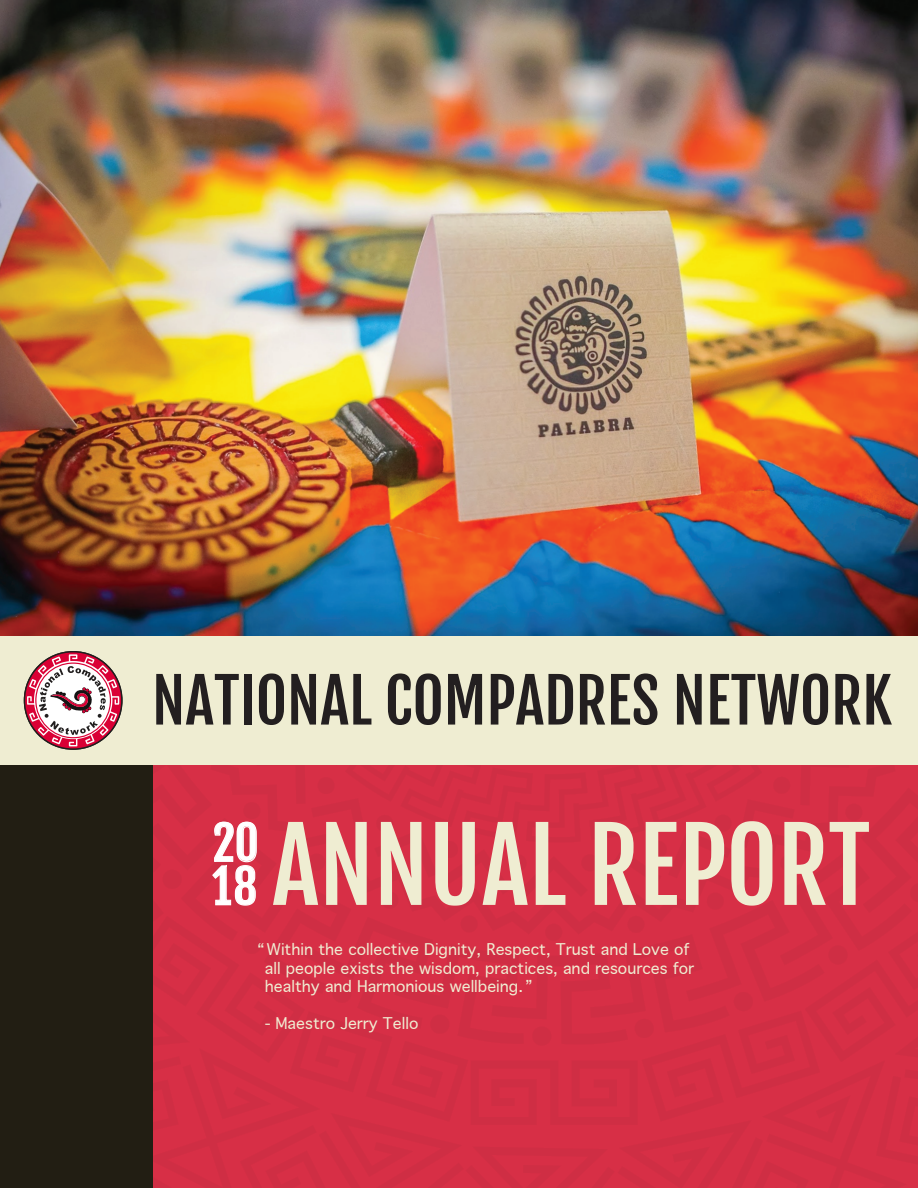
<style>
.page{position:relative;width:918px;height:1188px;background:#221e13}
.page>*{position:absolute;margin:0;border:0;box-sizing:border-box;transform-origin:0 0}
.t1{font:99.45px "Fjalla One";color:#efedd2}
.t2{font:60.75px "Fjalla One";color:#231f20}
.t3{font:46.5px/43.3px "Fjalla One";color:#fff}
.t4{font:15.45px/18.6px "Geneva";color:#efedd2}
</style>
<div class="page">
<img style="left:0;top:0;width:918px;height:636px">
<div style="left:153px;top:761px;width:765px;height:427px;background:#d72f46"></div>
<div style="left:0;top:636px;width:918px;height:129px;background:#efedd2"></div>
<svg style="left:24px;top:651px;width:99px;height:99px"></svg>
<svg style="left:27px;top:654px;width:92px;height:92px;background:#d59ba6"></svg>
<svg style="left:212px;top:821px;width:45px;height:85px"></svg>
<p class="t2" style="left:152px;top:663px;width:742px">NATIONAL COMPADRES NETWORK</p>
<p class="t1" style="left:272px;top:805px;width:600px">ANNUAL REPORT</p>
<p class="t4" style="left:265px;top:940px;width:431px;text-indent:-8px">“Within the collective Dignity, Respect, Trust and Love of all people exists the wisdom, practices, and resources for healthy and Harmonious wellbeing.”</p>
<p class="t4" style="left:265px;top:1015px;width:155px">- Maestro Jerry Tello</p>
<p class="t3" style="left:212px;top:821px;width:48px">20<br>18</p>
</div>
